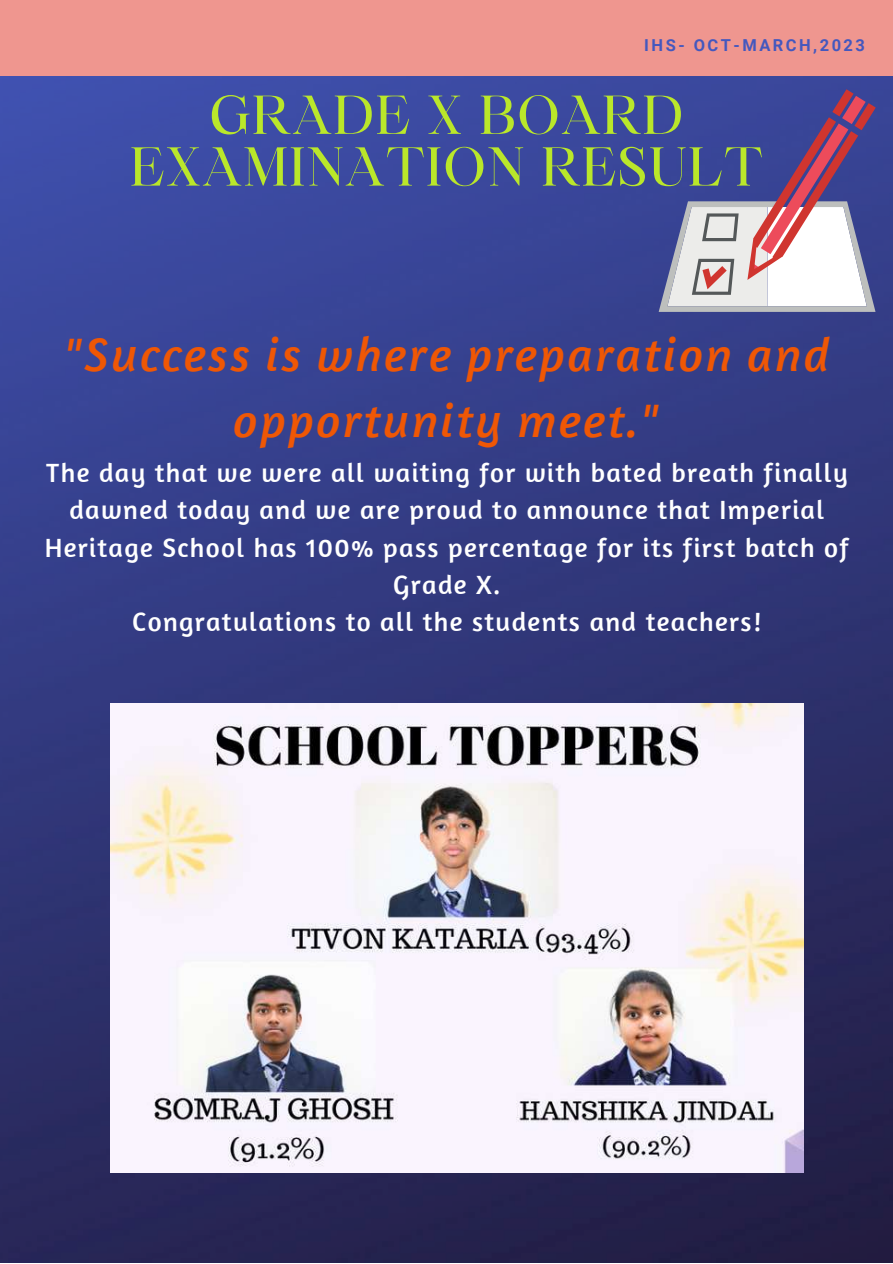
<style>
.page{position:relative;width:893px;height:1264px;background:#fff}
.page>*{position:absolute;margin:0;border:0;box-sizing:border-box;transform-origin:0 0}
.t1{font:52.5px/51.8px "Maharlika";letter-spacing:.02em;color:#bae72a;text-align:center}
.t2{font:italic 48px/66.3px "Amaranth";letter-spacing:.05em;color:#ef5705;text-align:center}
.t3{font:27px/37px "Amaranth";letter-spacing:.05em;color:#fff;text-align:center}
.t4{font:700 16.5px "Roboto";letter-spacing:.15em;color:#4458be}
</style>
<div class="page">
<img style="left:0;top:75px;width:892px;height:1187px">
<div style="left:0;top:0;width:892px;height:75px;background:#ef968f"></div>
<img style="left:110px;top:703px;width:693px;height:469px">
<svg style="left:658px;top:89px;width:217px;height:223px;background:#8c81ab"></svg>
<p class="t4" style="left:644px;top:36px;width:222px">IHS- OCT-MARCH,2023</p>
<h1 class="t1" style="left:130px;top:94px;width:634px">GRADE X BOARD<br>EXAMINATION RESULT</h1>
<h2 class="t2" style="left:64px;top:320px;width:765px">"Success is where preparation and opportunity meet."</h2>
<p class="t3" style="left:45px;top:454px;width:805px">The day that we were all waiting for with bated breath finally dawned today and we are proud to announce that Imperial Heritage School has 100% pass percentage for its first batch of Grade X.<br>Congratulations to all the students and teachers!</p>
</div>
